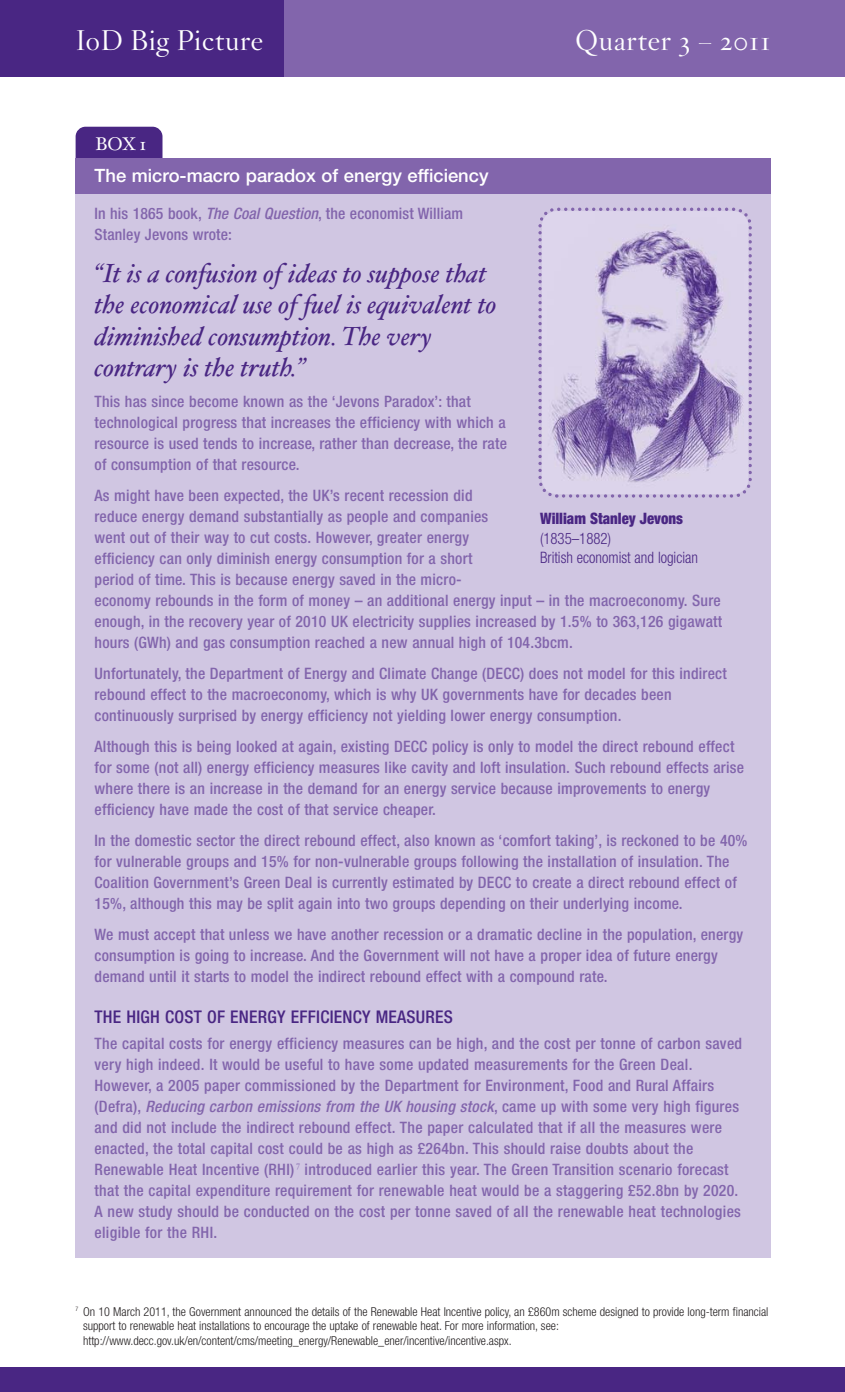
<style>
.page{position:relative;width:845px;height:1392px;background:#fff}
.page>*{position:absolute;margin:0;border:0;box-sizing:border-box;transform-origin:0 0}
.t1{font:300 28px "Hoefler Titling";letter-spacing:.025em;color:#fff}
.t2{font:italic 26.25px/31.5px "Hoefler Txt";color:#492683}
.t3{font:500 18.38px "Helvetica Neue";color:#fff}
.t4{font:18.38px "Hoefler Txt";color:#fff}
.t5{font:500 condensed 17.5px "Helvetica Neue";letter-spacing:.015em;color:#492683}
.t6{font:500 condensed 15.75px/21px "Helvetica Neue";letter-spacing:.015em;color:#8265ac}
.t7{font:300 condensed 15.75px/19.2px "Helvetica Neue";color:#492683;scale:.94 1}
.t8{font:900 condensed 15.75px "Helvetica Neue";color:#492683;scale:.94 1}
.t9{font:300 condensed 12.25px/14.7px "Helvetica Neue";color:#231f20}
.s1{font-style:italic}
</style>
<div class="page">
<div style="left:0;top:1367px;width:844px;height:24px;background:#492683"></div>
<div style="left:1px;top:0;width:843px;height:77px;background:#8265ac"></div>
<div style="left:0;top:0;width:284px;height:77px;background:#492683"></div>
<div style="left:76px;top:165px;width:694px;height:1092px;background:#d0c6e2"></div>
<div style="left:76px;top:127px;width:86px;height:56px;background:#492683;border-radius:10px"></div>
<div style="left:76px;top:159px;width:694px;height:35px;background:#8265ac"></div>
<svg style="left:538px;top:207px;width:214px;height:291px"></svg>
<svg style="left:554px;top:494px;width:4px;height:3px"></svg>
<img style="left:541px;top:211px;width:207px;height:283px">
<h1 class="t1" style="left:76px;top:28px;width:189px">IoD Big Picture</h1>
<h1 class="t1" style="left:575px;top:28px;width:197px">Quarter 3 – 2011</h1>
<p class="t4" style="left:95px;top:136px;width:52px">BOX 1</p>
<p class="t3" style="left:94px;top:169px;width:395px">The micro-macro paradox of energy efficiency</p>
<p class="t6" style="left:94px;top:205px;width:370px">In his 1865 book, <span class="s1">The Coal Question</span>, the economist William<br>Stanley Jevons wrote:</p>
<h2 class="t2" style="left:94px;top:261px;width:403px">“It is a confusion of ideas to suppose that the economical use of fuel is equivalent to diminished consumption. The very contrary is the truth.”</h2>
<p class="t6" style="left:94px;top:392px;width:414px">This has since become known as the ‘Jevons Paradox’: that technological progress that increases the efficiency with which a resource is used tends to increase, rather than decrease, the rate of consumption of that resource.</p>
<p class="t6" style="left:94px;top:486px;width:629px">As might have been expected, the UK’s recent recession did<br>reduce energy demand substantially as people and companies<br>went out of their way to cut costs. However, greater energy<br>efficiency can only diminish energy consumption for a short<br>period of time. This is because energy saved in the micro-<br>economy rebounds in the form of money – an additional energy input – in the macroeconomy. Sure enough, in the recovery year of 2010 UK electricity supplies increased by 1.5% to 363,126 gigawatt hours (GWh) and gas consumption reached a new annual high of 104.3bcm.</p>
<p class="t6" style="left:94px;top:664px;width:633px">Unfortunately, the Department of Energy and Climate Change (DECC) does not model for this indirect rebound effect to the macroeconomy, which is why UK governments have for decades been continuously surprised by energy efficiency not yielding lower energy consumption.</p>
<p class="t6" style="left:94px;top:737px;width:650px">Although this is being looked at again, existing DECC policy is only to model the direct rebound effect for some (not all) energy efficiency measures like cavity and loft insulation. Such rebound effects arise where there is an increase in the demand for an energy service because improvements to energy efficiency have made the cost of that service cheaper.</p>
<p class="t6" style="left:94px;top:831px;width:654px">In the domestic sector the direct rebound effect, also known as ‘comfort taking’, is reckoned to be 40% for vulnerable groups and 15% for non-vulnerable groups following the installation of insulation. The Coalition Government’s Green Deal is currently estimated by DECC to create a direct rebound effect of 15%, although this may be split again into two groups depending on their underlying income.</p>
<p class="t6" style="left:94px;top:925px;width:650px">We must accept that unless we have another recession or a dramatic decline in the population, energy consumption is going to increase. And the Government will not have a proper idea of future energy demand until it starts to model the indirect rebound effect with a compound rate.</p>
<p class="t5" style="left:94px;top:1010px;width:360px">THE HIGH COST OF ENERGY EFFICIENCY MEASURES</p>
<p class="t6" style="left:94px;top:1034px;width:648px">The capital costs for energy efficiency measures can be high, and the cost per tonne of carbon saved very high indeed. It would be useful to have some updated measurements for the Green Deal.<br>However, a 2005 paper commissioned by the Department for Environment, Food and Rural Affairs (Defra), <span class="s1">Reducing carbon emissions from the UK housing stock</span>, came up with some very high figures and did not include the indirect rebound effect. The paper calculated that if all the measures were enacted, the total capital cost could be as high as £264bn. This should raise doubts about the Renewable Heat Incentive (RHI) <sup>7</sup> introduced earlier this year. The Green Transition scenario forecast that the capital expenditure requirement for renewable heat would be a staggering £52.8bn by 2020.<br>A new study should be conducted on the cost per tonne saved of all the renewable heat technologies eligible for the RHI.</p>
<p class="t8" style="left:540px;top:513px;width:153px">William Stanley Jevons</p>
<p class="t7" style="left:540px;top:529px;width:169px">(1835–1882)<br>British economist and logician</p>
<p class="t9" style="left:83px;top:1304px;width:686px;text-indent:-7px"><sup>7</sup> On 10 March 2011, the Government announced the details of the Renewable Heat Incentive policy, an £860m scheme designed to provide long-term financial support to renewable heat installations to encourage the uptake of renewable heat. For more information, see: http://www.decc.gov.uk/en/content/cms/meeting_energy/Renewable_ener/incentive/incentive.aspx.</p>
</div>
